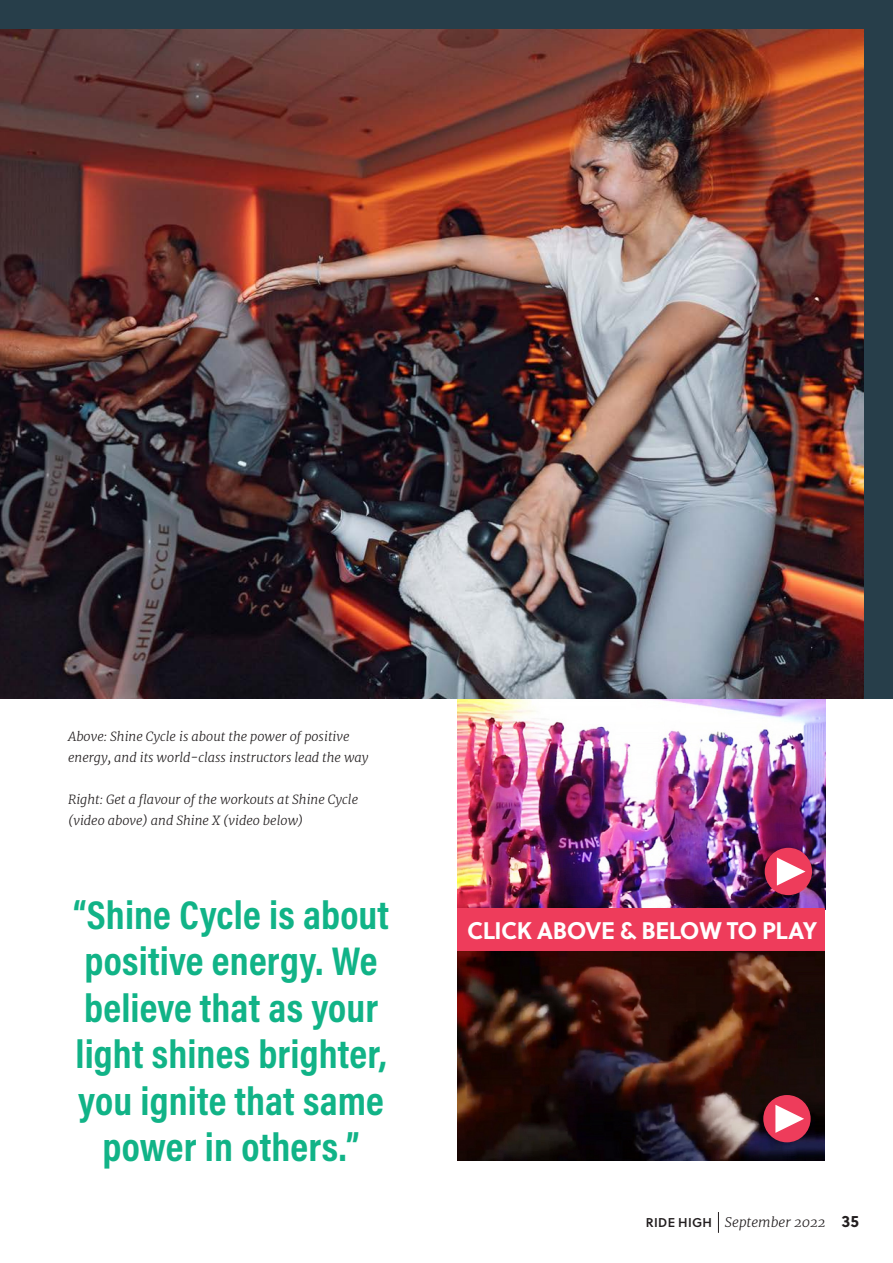
<style>
.page{position:relative;width:893px;height:1263px;background:#fff}
.page>*{position:absolute;margin:0;border:0;box-sizing:border-box;transform-origin:0 0}
.t1{font:700 40.5px/46.5px "Acumin Pro Cond";letter-spacing:.005em;color:#11b387;text-align:center}
.t2{font:700 24px "Soleil";letter-spacing:-.02em;color:#fff}
.t3{font:italic 300 13.5px "Merriweather";color:#231f20}
.t4{font:italic 300 12.75px/21px "Merriweather";color:#231f20}
.s1{font-family:"Soleil Sb";font-weight:400;font-style:normal;font-size:12.75px}
.s2{font-family:"Soleil";font-weight:700;font-style:normal;font-size:16.5px}
</style>
<div class="page">
<svg style="left:718px;top:1212px;width:1px;height:21px"></svg>
<img style="left:458px;top:699px;width:368px;height:210px">
<div style="left:0;top:0;width:893px;height:699px;background:#273e4a"></div>
<img style="left:0;top:30px;width:863px;height:669px">
<img style="left:457px;top:951px;width:368px;height:210px">
<div style="left:765px;top:848px;width:47px;height:47px;background:#ee3c5b;border-radius:50%"></div>
<svg style="left:777px;top:857px;width:28px;height:29px"></svg>
<div style="left:457px;top:909px;width:368px;height:42px;background:#ee3c5b"></div>
<div style="left:763px;top:1095px;width:48px;height:47px;background:#ee3c5b;border-radius:50%"></div>
<svg style="left:775px;top:1105px;width:29px;height:28px"></svg>
<p class="t4" style="left:68px;top:726px;width:302px">Above: Shine Cycle is about the power of positive energy, and its world-class instructors lead the way</p>
<p class="t4" style="left:68px;top:789px;width:292px">Right: Get a flavour of the workouts at Shine Cycle (video above) and Shine X (video below)</p>
<h1 class="t1" style="left:73px;top:890px;width:317px">“Shine Cycle is about positive energy. We believe that as your light shines brighter, you ignite that same power in others.”</h1>
<h2 class="t2" style="left:467px;top:911px;width:352px">CLICK ABOVE &amp; BELOW TO PLAY</h2>
<p class="t3" style="left:646px;top:1213px;width:214px"><span class="s1">RIDE HIGH</span> September 2022 <span class="s2">35</span></p>
</div>
